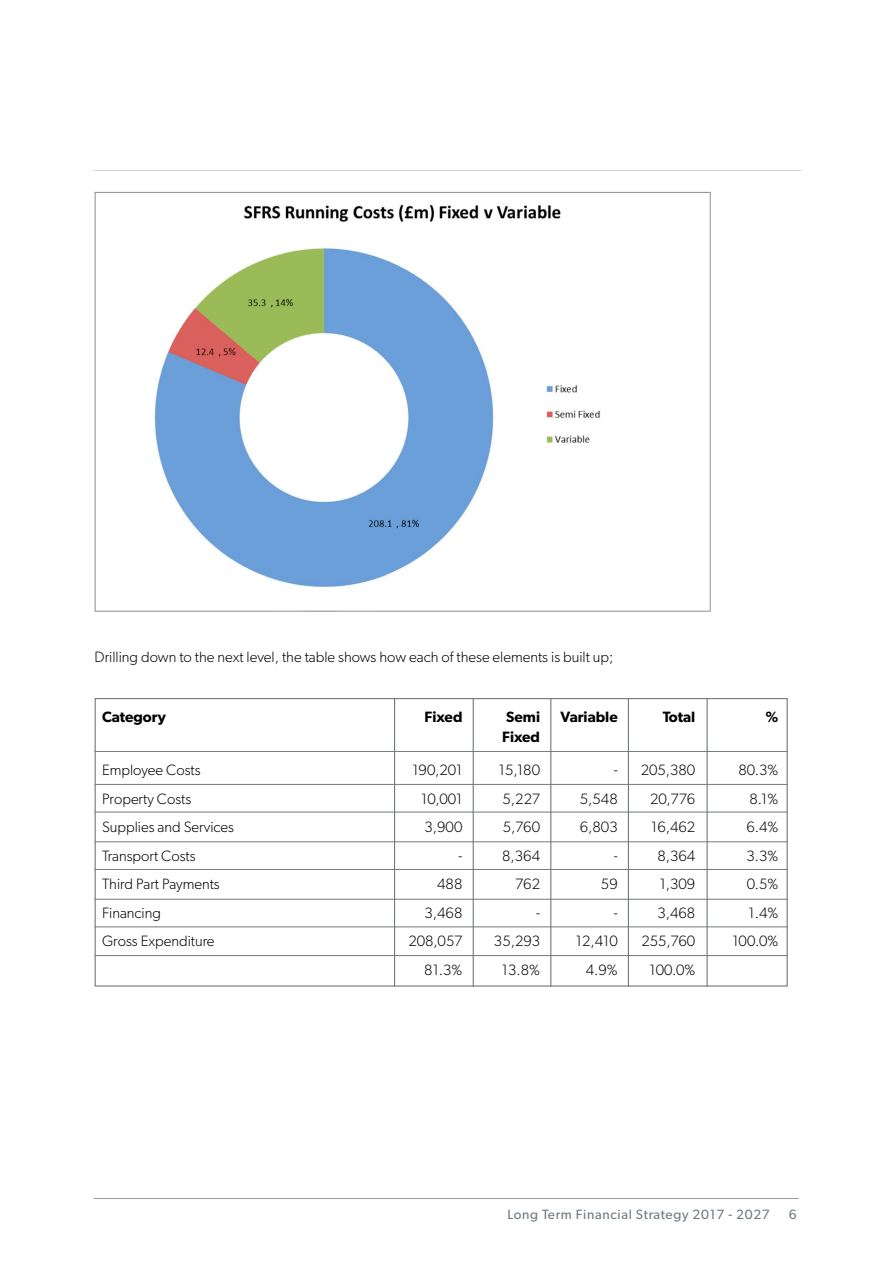
<style>
.page{position:relative;width:893px;height:1263px;background:#fff}
.page>*{position:absolute;margin:0;border:0;box-sizing:border-box;transform-origin:0 0}
.t1{font:300 15px/28.5px "Gibson";color:#000;text-align:right}
.t2{font:600 15px/19.5px "Gibson";color:#000}
.t3{font:13.5px "Gibson";letter-spacing:.05em;color:#707b81}
</style>
<div class="page">
<img style="left:94px;top:191px;width:617px;height:421px">
<hr style="left:94px;top:1198px;width:705px;height:1px;background:#939da3">
<hr style="left:94px;top:170px;width:707px;height:1px;background:#d2d2d2">
<hr style="left:394px;top:698px;width:1px;height:288px;background:#73797c">
<hr style="left:473px;top:698px;width:1px;height:288px;background:#73797c">
<hr style="left:550px;top:698px;width:1px;height:288px;background:#73797c">
<hr style="left:628px;top:698px;width:1px;height:288px;background:#73797c">
<hr style="left:706px;top:698px;width:2px;height:288px;background:#73797c">
<hr style="left:95px;top:751px;width:693px;height:1px;background:#73797c">
<hr style="left:95px;top:784px;width:693px;height:1px;background:#73797c">
<hr style="left:95px;top:812px;width:693px;height:1px;background:#73797c">
<hr style="left:95px;top:841px;width:693px;height:1px;background:#73797c">
<hr style="left:95px;top:869px;width:693px;height:1px;background:#73797c">
<hr style="left:95px;top:899px;width:693px;height:1px;background:#73797c">
<hr style="left:95px;top:926px;width:693px;height:1px;background:#73797c">
<hr style="left:95px;top:955px;width:693px;height:1px;background:#73797c">
<p class="t1" style="left:95px;top:642px;width:520px">Drilling down to the next level, the table shows how each of these elements is built up;</p>
<p class="t2" style="left:102px;top:707px;width:65px">Category</p>
<p class="t2" style="left:425px;top:707px;width:39px">Fixed</p>
<p class="t2" style="left:502px;top:707px;width:39px">Semi<br>Fixed</p>
<p class="t2" style="left:561px;top:707px;width:59px">Variable</p>
<p class="t2" style="left:663px;top:707px;width:34px">Total</p>
<p class="t2" style="left:765px;top:707px;width:14px">%</p>
<p class="t1" style="left:102px;top:756px;width:134px;text-align:left">Employee Costs<br>Property Costs<br>Supplies and Services<br>Transport Costs<br>Third Part Payments<br>Financing<br>Gross Expenditure</p>
<p class="t1" style="left:408px;top:756px;width:55px">190,201<br>10,001<br>3,900<br>-<br>488<br>3,468<br>208,057<br>81.3%</p>
<p class="t1" style="left:494px;top:756px;width:48px">15,180<br>5,227<br>5,760<br>8,364<br>762<br>-<br>35,293<br>13.8%</p>
<p class="t1" style="left:576px;top:756px;width:43px">-<br>5,548<br>6,803 -<br>59<br>-<br>12,410<br>4.9%</p>
<p class="t1" style="left:641px;top:756px;width:56px">205,380<br>20,776<br>16,462<br>8,364<br>1,309<br>3,468<br>255,760<br>100.0%</p>
<p class="t1" style="left:732px;top:756px;width:47px">80.3%<br>8.1%<br>6.4%<br>3.3%<br>0.5%<br>1.4%<br>100.0%</p>
<p class="t3" style="left:507px;top:1206px;width:264px">Long Term Financial Strategy 2017 - 2027</p>
<p class="t3" style="left:789px;top:1206px;width:9px">6</p>
</div>
